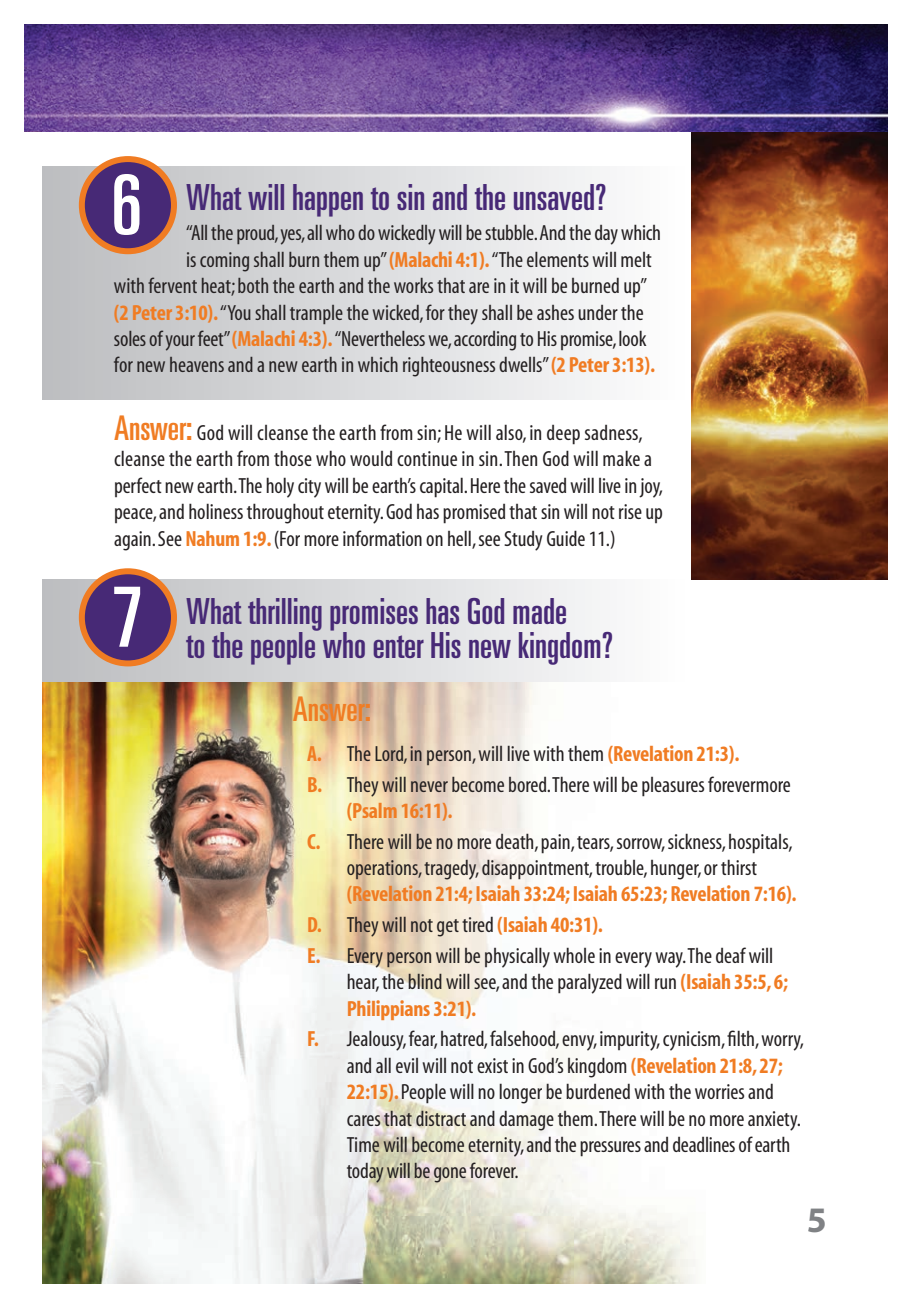
<style>
.page{position:relative;width:912px;height:1308px;background:#fff}
.page>*{position:absolute;margin:0;border:0;box-sizing:border-box;transform-origin:0 0}
.t1{font:ultra-condensed 83px "Univers";color:#fff}
.t2{font:ultra-condensed 36px/34px "Univers";color:#472976}
.t3{font:700 36px "Myriad";color:#808285}
.t4{font:ultra-condensed 34px "Univers";color:#f07c23}
.t5{font:condensed 22px/26.4px "Myriad";color:#231f20}
.t6{font:700 condensed 22px/30.8px "Myriad";letter-spacing:-.01em;color:#f07c23}
.s1{font-weight:700;color:#f07c23}
.s2{font-family:"Univers";font-stretch:ultra-condensed;font-size:34px;color:#f07c23}
.s3{font-weight:400;color:#231f20}
</style>
<div class="page">
<img style="left:42px;top:682px;width:531px;height:534px">
<img style="left:573px;top:1074px;width:123px;height:210px">
<img style="left:42px;top:1216px;width:532px;height:68px">
<div style="left:42px;top:167px;width:643px;height:232px;background:linear-gradient(to right,#bcbcbe,#fdfdfe)"></div>
<div style="left:42px;top:579px;width:643px;height:103px;background:linear-gradient(to right,#bdb9b8,#fcfeff)"></div>
<div style="left:82px;top:159px;width:92px;height:92px;background:#472976;border-radius:50%"></div>
<div style="left:79px;top:156px;width:98px;height:98px;border:6px solid #f07c23;border-radius:50%"></div>
<div style="left:82px;top:571px;width:92px;height:92px;background:#472976;border-radius:50%"></div>
<div style="left:79px;top:568px;width:98px;height:98px;border:6px solid #f07c23;border-radius:50%"></div>
<img style="left:692px;top:132px;width:196px;height:447px">
<img style="left:24px;top:24px;width:864px;height:108px">
<img style="left:24px;top:71px;width:18px;height:61px">
<h1 class="t1" style="left:111px;top:158px;width:32px">6</h1>
<h2 class="t2" style="left:186px;top:180px;width:422px">What will happen to sin and the unsaved?</h2>
<p class="t5" style="left:186px;top:221px;width:477px">“All the proud, yes, all who do wickedly will be stubble. And the day which</p>
<p class="t5" style="left:186px;top:247px;width:467px">is coming shall burn them up” <span class="s1">(Malachi 4:1).</span> “The elements will melt</p>
<p class="t5" style="left:114px;top:274px;width:535px">with fervent heat; both the earth and the works that are in it will be burned up”</p>
<p class="t5" style="left:114px;top:300px;width:531px"><span class="s1">(2 Peter 3:10).</span> “You shall trample the wicked, for they shall be ashes under the</p>
<p class="t5" style="left:114px;top:327px;width:534px">soles of your feet” <span class="s1">(Malachi 4:3).</span> “Nevertheless we, according to His promise, look</p>
<p class="t5" style="left:114px;top:353px;width:543px">for new heavens and a new earth in which righteousness dwells” <span class="s1">(2 Peter 3:13).</span></p>
<p class="t5" style="left:114px;top:420px;width:551px"><span class="s2">Answer:</span> God will cleanse the earth from sin; He will also, in deep sadness, cleanse the earth from those who would continue in sin. Then God will make a perfect new earth.The holy city will be earth’s capital. Here the saved will live in joy, peace, and holiness throughout eternity. God has promised that sin will not rise up again. See <span class="s1">Nahum 1:9.</span> (For more information on hell, see Study Guide 11.)</p>
<h1 class="t1" style="left:112px;top:570px;width:32px">7</h1>
<h2 class="t2" style="left:186px;top:594px;width:429px">What thrilling promises has God made<br>to the people who enter His new kingdom?</h2>
<h3 class="t4" style="left:293px;top:690px;width:80px">Answer:</h3>
<p class="t5" style="left:307px;top:739px;width:485px;line-height:30.8px"><span class="s1">A.</span> The Lord, in person, will live with them <span class="s1">(Revelation 21:3).<br>B.</span> They will never become bored.There will be pleasures forevermore</p>
<p class="t5" style="left:307px;top:796px;width:487px;line-height:30.8px;text-indent:40px"><span class="s1">(Psalm 16:11).<br>C.</span> There will be no more death, pain, tears, sorrow, sickness, hospitals,</p>
<p class="t5" style="left:347px;top:856px;width:412px">operations, tragedy, disappointment, trouble, hunger, or thirst</p>
<p class="t6" style="left:307px;top:880px;width:491px;text-indent:40px">(Revelation 21:4; Isaiah 33:24; Isaiah 65:23; Revelation 7:16).<br>D. <span class="s3">They will not get tired</span> (Isaiah 40:31).<br>E. <span class="s3">Every person will be physically whole in every way.The deaf will</span></p>
<p class="t5" style="left:347px;top:970px;width:443px">hear, the blind will see, and the paralyzed will run <span class="s1">(Isaiah 35:5, 6;<br>Philippians 3:21).</span></p>
<p class="t5" style="left:347px;top:1027px;width:459px;text-indent:-40px"><span class="s1">F.</span> Jealousy, fear, hatred, falsehood, envy, impurity, cynicism, filth, worry, and all evil will not exist in God’s kingdom <span class="s1">(Revelation 21:8, 27; 22:15).</span> People will no longer be burdened with the worries and cares that distract and damage them.There will be no more anxiety.<br>Time will become eternity, and the pressures and deadlines of earth today will be gone forever.</p>
<h2 class="t3" style="left:807px;top:1202px;width:21px">5</h2>
</div>
